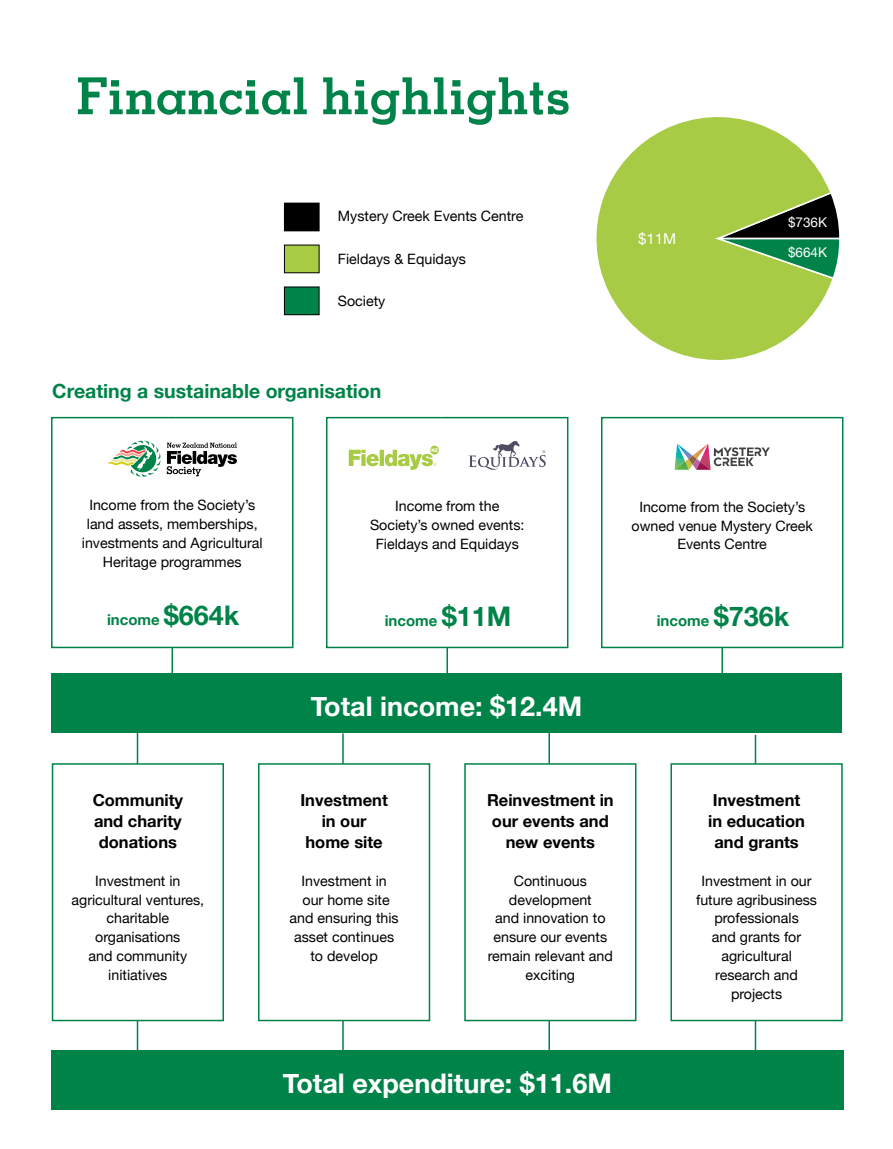
<style>
.page{position:relative;width:893px;height:1149px;background:#fff}
.page>*{position:absolute;margin:0;border:0;box-sizing:border-box;transform-origin:0 0}
.t1{font:700 51px "Memphis";color:#008348}
.t2{font:700 27px "Helvetica Neue";color:#fff}
.t3{font:700 19.5px "Helvetica Neue";color:#008348}
.t4{font:700 16.5px/21px "Helvetica Neue";color:#000;text-align:center}
.t5{font:700 15px "Helvetica Neue";color:#008348}
.t6{font:15px "Helvetica Neue";color:#fff}
.t7{font:14.25px/18.8px "Helvetica Neue";color:#000;text-align:center}
.t8{font:13.5px "Helvetica Neue";color:#fff}
.s1{font-size:27px}
</style>
<div class="page">
<hr style="left:137px;top:729px;width:1px;height:330px;background:#008348">
<hr style="left:342px;top:733px;width:2px;height:329px;background:#008348">
<hr style="left:548px;top:729px;width:2px;height:330px;background:#008348">
<hr style="left:755px;top:734px;width:1px;height:330px;background:#008348">
<hr style="left:446px;top:417px;width:2px;height:257px;background:#008348">
<hr style="left:721px;top:421px;width:2px;height:253px;background:#008348">
<hr style="left:171px;top:417px;width:2px;height:257px;background:#008348">
<div style="left:51px;top:673px;width:791px;height:59px;background:#008348"></div>
<div style="left:53px;top:763px;width:170px;height:257px;background:#fff"></div>
<div style="left:52px;top:763px;width:172px;height:257px;border:2px solid #008348"></div>
<div style="left:259px;top:763px;width:170px;height:257px;background:#fff"></div>
<div style="left:258px;top:763px;width:172px;height:257px;border:2px solid #008348"></div>
<div style="left:465px;top:763px;width:171px;height:257px;background:#fff"></div>
<div style="left:464px;top:763px;width:172px;height:257px;border:2px solid #008348"></div>
<div style="left:671px;top:763px;width:171px;height:257px;background:#fff"></div>
<div style="left:670px;top:763px;width:173px;height:257px;border:2px solid #008348"></div>
<div style="left:51px;top:1049px;width:793px;height:60px;background:#008348"></div>
<div style="left:327px;top:417px;width:241px;height:230px;background:#fff"></div>
<div style="left:326px;top:417px;width:242px;height:231px;border:2px solid #008348"></div>
<div style="left:51px;top:417px;width:242px;height:231px;border:2px solid #008348"></div>
<div style="left:108px;top:440px;width:129px;height:36px;background:#fff"></div>
<svg style="left:108px;top:440px;width:53px;height:36px"></svg>
<svg style="left:167px;top:442px;width:70px;height:34px"></svg>
<div style="left:602px;top:417px;width:241px;height:230px;background:#fff"></div>
<div style="left:601px;top:417px;width:242px;height:231px;border:2px solid #008348"></div>
<svg style="left:468px;top:441px;width:78px;height:28px"></svg>
<svg style="left:349px;top:445px;width:90px;height:24px"></svg>
<svg style="left:675px;top:443px;width:95px;height:27px"></svg>
<svg style="left:596px;top:117px;width:236px;height:243px"></svg>
<svg style="left:716px;top:191px;width:124px;height:89px;background:#659044"></svg>
<div style="left:284px;top:203px;width:35px;height:28px;background:#000"></div>
<div style="left:284px;top:245px;width:35px;height:28px;background:#a8cb45"></div>
<div style="left:284px;top:244px;width:35px;height:29px;border:1px solid #000"></div>
<div style="left:284px;top:287px;width:35px;height:27px;background:#008348"></div>
<div style="left:284px;top:286px;width:35px;height:29px;border:1px solid #000"></div>
<h1 class="t1" style="left:77px;top:64px;width:496px">Financial highlights</h1>
<p class="t7" style="left:338px;top:207px;width:187px">Mystery Creek Events Centre</p>
<p class="t7" style="left:338px;top:249px;width:130px">Fieldays &amp; Equidays</p>
<p class="t7" style="left:338px;top:291px;width:49px">Society</p>
<h3 class="t3" style="left:52px;top:378px;width:331px">Creating a sustainable organisation</h3>
<p class="t6" style="left:638px;top:230px;width:40px">$11M</p>
<p class="t8" style="left:788px;top:214px;width:41px">$736K</p>
<p class="t8" style="left:788px;top:244px;width:41px">$664K</p>
<p class="t7" style="left:82px;top:495px;width:182px">Income from the Society’s land assets, memberships, investments and Agricultural<br>Heritage programmes</p>
<p class="t7" style="left:632px;top:497px;width:183px">Income from the Society’s owned venue Mystery Creek<br>Events Centre</p>
<p class="t5" style="left:107px;top:610px;width:134px">income <span class="s1">$664k</span></p>
<p class="t5" style="left:385px;top:611px;width:128px">income <span class="s1">$11M</span></p>
<p class="t5" style="left:657px;top:611px;width:134px">income <span class="s1">$736k</span></p>
<p class="t7" style="left:370px;top:496px;width:156px">Income from the<br>Society’s owned events:<br>Fieldays and Equidays</p>
<p class="t4" style="left:93px;top:789px;width:92px;text-align:justify">Community and charity donations</p>
<p class="t7" style="left:71px;top:871px;width:134px">Investment in agricultural ventures, charitable organisations<br>and community initiatives</p>
<h2 class="t2" style="left:311px;top:690px;width:273px">Total income: $12.4M</h2>
<p class="t4" style="left:300px;top:789px;width:89px">Investment in our home site</p>
<p class="t7" style="left:289px;top:871px;width:111px">Investment in our home site and ensuring this asset continues to develop</p>
<p class="t4" style="left:487px;top:789px;width:128px">Reinvestment in our events and new events</p>
<p class="t7" style="left:488px;top:871px;width:127px">Continuous development<br>and innovation to ensure our events remain relevant and exciting</p>
<h2 class="t2" style="left:283px;top:1066px;width:331px">Total expenditure: $11.6M</h2>
<p class="t4" style="left:708px;top:789px;width:98px">Investment in education and grants</p>
<p class="t7" style="left:696px;top:871px;width:122px">Investment in our future agribusiness professionals<br>and grants for agricultural research and projects</p>
</div>
